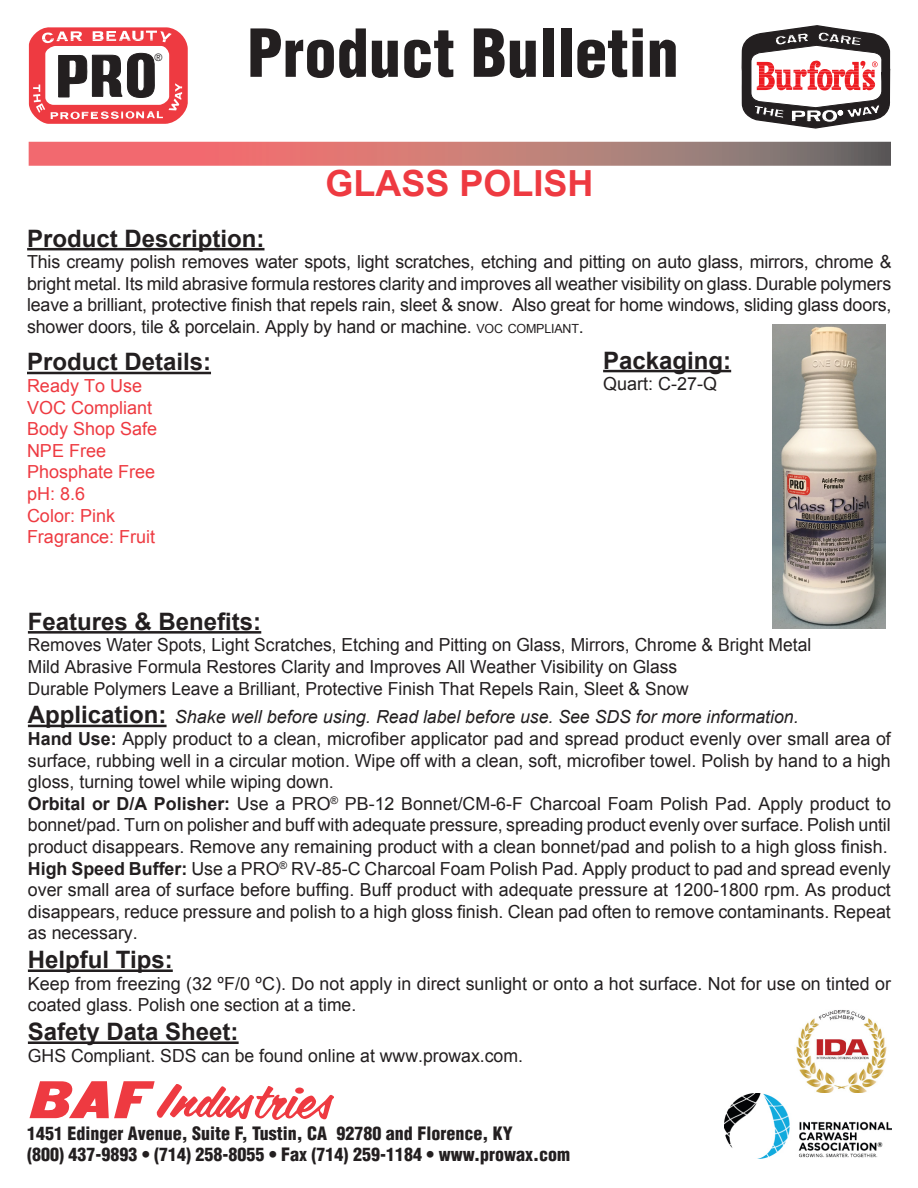
<style>
.page{position:relative;width:918px;height:1188px;background:#fff}
.page>*{position:absolute;margin:0;border:0;box-sizing:border-box;transform-origin:0 0}
.t1{font:900 condensed 64.5px "Helvetica";color:#231f20}
.t2{font:700 36px "Arial";color:#ee3a41}
.Body_Text{font:700 24px "Arial";color:#231f20}
.Body_text{font:18px/21.6px "Arial";color:#231f20;text-align:justify}
.Body_Text-2{font:18px/21.6px "Arial";color:#231f20}
.t3{font:900 condensed 18px "Helvetica";color:#231f20}
.t4{font:18px "Arial";color:#ee3a41}
.t5{font:italic 18px "Arial";color:#231f20}
.t6{font:9.45px "News Gothic";color:#231f20}
.s1{font-size:12.6px}
.s2{font-style:inherit}
.s3{font-weight:700;font-style:normal;font-size:24px}
.s4{font-weight:700}
</style>
<div class="page">
<img style="left:796px;top:1010px;width:91px;height:83px">
<svg style="left:29px;top:142px;width:862px;height:24px"></svg>
<svg style="left:29px;top:1081px;width:305px;height:39px"></svg>
<div style="left:295px;top:1088px;width:9px;height:6px;background:#ee3a41;border-radius:50%"></div>
<img style="left:725px;top:1093px;width:167px;height:65px">
<svg style="left:28px;top:27px;width:160px;height:97px"></svg>
<svg style="left:741px;top:25px;width:150px;height:104px"></svg>
<hr style="left:28px;top:725px;width:139px;height:2px;background:#231f20">
<hr style="left:28px;top:969px;width:145px;height:3px;background:#231f20">
<hr style="left:28px;top:1041px;width:211px;height:3px;background:#231f20">
<svg style="left:28px;top:628px;width:781px;height:6px"></svg>
<hr style="left:27px;top:248px;width:238px;height:2px;background:#231f20">
<hr style="left:603px;top:370px;width:128px;height:2px;background:#231f20">
<hr style="left:27px;top:372px;width:184px;height:2px;background:#231f20">
<img style="left:772px;top:324px;width:113px;height:304px">
<p class="t6" style="left:154px;top:52px;width:9px">®</p>
<p class="t1" style="left:247px;top:13px;width:433px">Product Bulletin</p>
<p class="t2" style="left:325px;top:160px;width:270px">GLASS POLISH</p>
<p class="Body_Text" style="left:27px;top:222px;width:239px">Product Description:</p>
<p class="Body_text" style="left:27px;top:251px;width:866px">This creamy polish removes water spots, light scratches, etching and pitting on auto glass, mirrors, chrome &amp; bright metal. Its mild abrasive formula restores clarity and improves all weather visibility on glass. Durable polymers leave a brilliant, protective finish that repels rain, sleet &amp; snow. Also great for home windows, sliding glass doors, shower doors, tile &amp; porcelain. Apply by hand or machine. <span class="s1">VOC COMPLIANT</span><span class="s2">.</span></p>
<p class="Body_Text" style="left:603px;top:344px;width:130px">Packaging:</p>
<p class="Body_text" style="left:603px;top:373px;width:116px">Quart: C-27-Q</p>
<p class="Body_Text" style="left:27px;top:346px;width:186px">Product Details:</p>
<p class="t4" style="left:27px;top:374px;width:117px">Ready To Use</p>
<p class="t4" style="left:27px;top:396px;width:127px">VOC Compliant</p>
<p class="t4" style="left:27px;top:417px;width:132px">Body Shop Safe</p>
<p class="t4" style="left:27px;top:439px;width:81px">NPE Free</p>
<p class="t4" style="left:27px;top:460px;width:130px">Phosphate Free</p>
<p class="t4" style="left:27px;top:482px;width:60px">pH: 8.6</p>
<p class="t4" style="left:27px;top:504px;width:90px">Color: Pink</p>
<p class="t4" style="left:27px;top:525px;width:130px">Fragrance: Fruit</p>
<p class="Body_Text" style="left:28px;top:605px;width:235px">Features &amp; Benefits:</p>
<p class="Body_text" style="left:28px;top:634px;width:785px">Removes Water Spots, Light Scratches, Etching and Pitting on Glass, Mirrors, Chrome &amp; Bright Metal</p>
<p class="Body_text" style="left:28px;top:656px;width:651px">Mild Abrasive Formula Restores Clarity and Improves All Weather Visibility on Glass</p>
<p class="Body_text" style="left:28px;top:678px;width:662px">Durable Polymers Leave a Brilliant, Protective Finish That Repels Rain, Sleet &amp; Snow</p>
<p class="t5" style="left:28px;top:705px;width:772px"><span class="s3">Application:</span> Shake well before using. Read label before use. See SDS for more information.</p>
<p class="Body_text" style="left:28px;top:728px;width:864px"><span class="s4">Hand Use:</span> Apply product to a clean, microfiber applicator pad and spread product evenly over small area of surface, rubbing well in a circular motion. Wipe off with a clean, soft, microfiber towel. Polish by hand to a high gloss, turning towel while wiping down.</p>
<p class="Body_text" style="left:28px;top:793px;width:865px"><span class="s4">Orbital or D/A Polisher:</span> Use a PRO<sup>®</sup> PB-12 Bonnet/CM-6-F Charcoal Foam Polish Pad. Apply product to bonnet/pad. Turn on polisher and buff with adequate pressure, spreading product evenly over surface. Polish until product disappears. Remove any remaining product with a clean bonnet/pad and polish to a high gloss finish.</p>
<p class="Body_text" style="left:28px;top:858px;width:864px"><span class="s4">High Speed Buffer:</span> Use a PRO<sup>®</sup> RV-85-C Charcoal Foam Polish Pad. Apply product to pad and spread evenly over small area of surface before buffing. Buff product with adequate pressure at 1200-1800 rpm. As product disappears, reduce pressure and polish to a high gloss finish. Clean pad often to remove contaminants. Repeat as necessary.</p>
<p class="Body_Text" style="left:28px;top:944px;width:146px">Helpful Tips:</p>
<p class="Body_Text-2" style="left:28px;top:973px;width:865px">Keep from freezing (32 ºF/0 ºC). Do not apply in direct sunlight or onto a hot surface. Not for use on tinted or coated glass. Polish one section at a time.</p>
<p class="Body_Text" style="left:28px;top:1016px;width:212px">Safety Data Sheet:</p>
<p class="Body_text" style="left:28px;top:1045px;width:497px">GHS Compliant. SDS can be found online at www.prowax.com.</p>
<p class="t3" style="left:27px;top:1122px;width:487px">1451 Edinger Avenue, Suite F, Tustin, CA 92780 and Florence, KY</p>
<p class="t3" style="left:27px;top:1144px;width:545px">(800) 437-9893 • (714) 258-8055 • Fax (714) 259-1184 • www.prowax.com</p>
</div>
